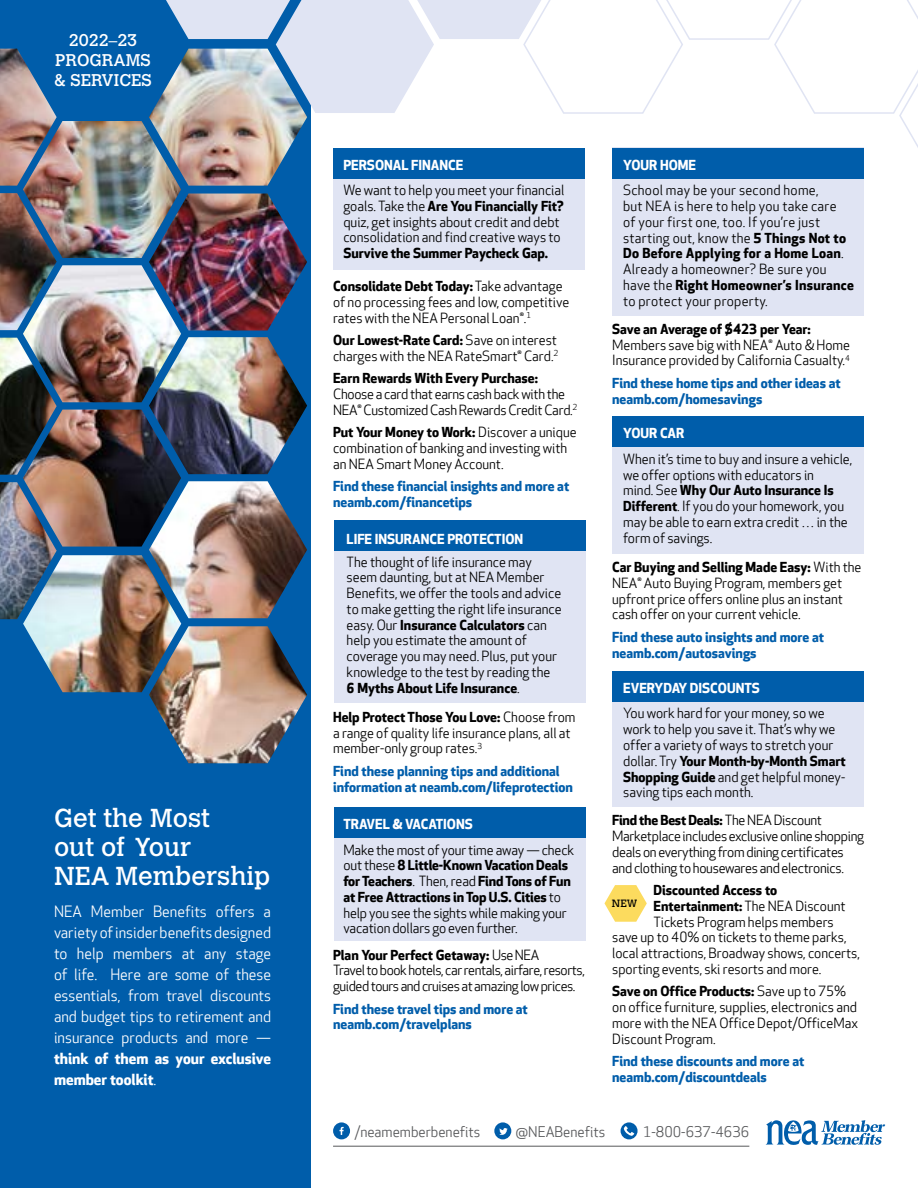
<style>
.page{position:relative;width:918px;height:1188px;background:#fff}
.page>*{position:absolute;margin:0;border:0;box-sizing:border-box;transform-origin:0 0}
.t1{font:25.8px/28.7px "Calvert MT Std";color:#fff}
.t2{font:16.8px/20.2px "Calvert MT Std";color:#fff;text-align:center}
.t3{font:15px/21px "Apex New";color:#fff;text-align:justify}
.t4{font:700 15px/21px "Apex New";color:#fff}
.t5{font:14.1px "Apex New";color:#58595b}
.t6{font:13.5px/15.8px "Apex New";color:#000}
.t7{font:700 13.5px/15.8px "Apex New";color:#005daa}
.t8{font:13.5px/15.8px "Apex New";letter-spacing:.02em;color:#000}
.t9{font:13.5px/15.8px "Apex New";letter-spacing:-.02em;color:#000}
.t10{font:700 13.5px "Apex New";color:#000}
.t11{font:13.5px/15.8px "Apex New";letter-spacing:-.03em;color:#000}
.t12{font:700 13.5px "Apex New";color:#fff}
.t13{font:10.5px "Calvert MT Std";color:#000}
.s1{font-weight:400}
.s2{font-weight:700}
</style>
<div class="page">
<div style="left:0;top:0;width:311px;height:1188px;background:#005daa"></div>
<svg style="left:621px;top:1122px;width:17px;height:17px"></svg>
<svg style="left:333px;top:1122px;width:17px;height:17px"></svg>
<svg style="left:494px;top:1122px;width:17px;height:17px"></svg>
<svg style="left:766px;top:1120px;width:119px;height:25px"></svg>
<hr style="left:333px;top:1146px;width:416px;height:1px;background:#58595b">
<svg style="left:166px;top:0;width:752px;height:186px"></svg>
<img style="left:0;top:331px;width:307px;height:288px">
<img style="left:0;top:49px;width:307px;height:282px">
<img style="left:23px;top:481px;width:284px;height:282px">
<div style="left:334px;top:520px;width:252px;height:182px;background:#e0e4f3"></div>
<div style="left:334px;top:520px;width:252px;height:31px;background:#005daa"></div>
<div style="left:334px;top:148px;width:251px;height:121px;background:#e0e4f3"></div>
<div style="left:334px;top:148px;width:251px;height:31px;background:#005daa"></div>
<div style="left:334px;top:807px;width:252px;height:134px;background:#e0e4f3"></div>
<div style="left:334px;top:807px;width:252px;height:31px;background:#005daa"></div>
<svg style="left:605px;top:885px;width:42px;height:37px"></svg>
<div style="left:612px;top:148px;width:252px;height:168px;background:#e0e4f3"></div>
<div style="left:612px;top:148px;width:252px;height:31px;background:#005daa"></div>
<div style="left:612px;top:417px;width:252px;height:137px;background:#e0e4f3"></div>
<div style="left:612px;top:417px;width:252px;height:30px;background:#005daa"></div>
<div style="left:612px;top:671px;width:252px;height:136px;background:#e0e4f3"></div>
<div style="left:612px;top:671px;width:252px;height:31px;background:#005daa"></div>
<p class="t2" style="left:54px;top:30px;width:99px">2022–23<br>PROGRAMS &amp; SERVICES</p>
<h1 class="t1" style="left:54px;top:804px;width:218px">Get the Most<br>out of Your<br>NEA Membership</h1>
<p class="t3" style="left:54px;top:902px;width:219px">NEA Member Benefits offers a variety of insider benefits designed to help members at any stage of life. Here are some of these essentials, from travel discounts and budget tips to retirement and insurance products and more —</p>
<p class="t4" style="left:54px;top:1049px;width:219px">think of them as your exclusive member toolkit<span class="s1">.</span></p>
<p class="t12" style="left:343px;top:157px;width:122px">PERSONAL FINANCE</p>
<p class="t6" style="left:343px;top:183px;width:223px">We want to help you meet your financial goals. Take the <span class="s2">Are You Financially Fit? </span>quiz, get insights about credit and debt consolidation and find creative ways to</p>
<p class="t10" style="left:343px;top:245px;width:206px">Survive the Summer Paycheck Gap.</p>
<p class="t6" style="left:333px;top:279px;width:238px"><span class="s2">Consolidate Debt Today:</span> Take advantage of no processing fees and low, competitive rates with the NEA Personal Loan®.<sup>1</sup></p>
<p class="t6" style="left:333px;top:333px;width:227px"><span class="s2">Our Lowest-Rate Card:</span> Save on interest charges with the NEA RateSmart® Card.<sup>2</sup></p>
<p class="t10" style="left:333px;top:371px;width:206px">Earn Rewards With Every Purchase:</p>
<p class="t9" style="left:333px;top:387px;width:246px">Choose a card that earns cash back with the<br>NEA® Customized Cash Rewards Credit Card.<sup>2</sup></p>
<p class="t6" style="left:333px;top:425px;width:245px"><span class="s2">Put Your Money to Work:</span> Discover a unique combination of banking and investing with an NEA Smart Money Account.</p>
<p class="t7" style="left:333px;top:479px;width:238px">Find these financial insights and more at neamb.com/financetips</p>
<p class="t12" style="left:347px;top:531px;width:178px">LIFE INSURANCE PROTECTION</p>
<p class="t6" style="left:347px;top:554px;width:217px">The thought of life insurance may seem daunting, but at NEA Member Benefits, we offer the tools and advice to make getting the right life insurance easy. Our <span class="s2">Insurance Calculators</span> can help you estimate the amount of coverage you may need. Plus, put your knowledge to the test by reading the <span class="s2">6 Myths About Life Insurance</span>.</p>
<p class="t6" style="left:333px;top:710px;width:244px"><span class="s2">Help Protect Those You Love:</span> Choose from a range of quality life insurance plans, all at member-only group rates.<sup>3</sup></p>
<p class="t7" style="left:333px;top:763px;width:241px">Find these planning tips and additional information at neamb.com/lifeprotection</p>
<p class="t12" style="left:343px;top:816px;width:131px">TRAVEL &amp; VACATIONS</p>
<p class="t6" style="left:343px;top:842px;width:232px">Make the most of your time away — check out these <span class="s2">8 Little-Known Vacation Deals for Teachers</span>. Then, read <span class="s2">Find Tons of Fun at Free Attractions in Top U.S. Cities</span> to help you see the sights while making your vacation dollars go even further.</p>
<p class="t11" style="left:333px;top:947px;width:253px"><span class="s2">Plan Your Perfect Getaway:</span> Use NEA<br>Travel to book hotels, car rentals, airfare, resorts, guided tours and cruises at amazing low prices.</p>
<p class="t7" style="left:333px;top:1001px;width:196px">Find these travel tips and more at neamb.com/travelplans</p>
<p class="t12" style="left:623px;top:157px;width:75px">YOUR HOME</p>
<p class="t8" style="left:623px;top:183px;width:232px">School may be your second home,<br>but NEA is here to help you take care<br>of your first one, too. If you’re just starting out, know the <span class="s2">5 Things Not to Do Before Applying for a Home Loan</span>.<br>Already a homeowner? Be sure you have the <span class="s2">Right Homeowner’s Insurance </span>to protect your property.</p>
<p class="t10" style="left:612px;top:321px;width:200px">Save an Average of $423 per Year:</p>
<p class="t6" style="left:612px;top:337px;width:239px">Members save big with NEA® Auto &amp; Home<br>Insurance provided by California Casualty.<sup>4</sup></p>
<p class="t7" style="left:612px;top:375px;width:230px">Find these home tips and other ideas at neamb.com/homesavings</p>
<p class="t12" style="left:623px;top:426px;width:63px">YOUR CAR</p>
<p class="t6" style="left:623px;top:452px;width:231px">When it’s time to buy and insure a vehicle, we offer options with educators in<br>mind. See <span class="s2">Why Our Auto Insurance Is Different</span>. If you do your homework, you may be able to earn extra credit … in the form of savings.</p>
<p class="t6" style="left:612px;top:560px;width:251px"><span class="s2">Car Buying and Selling Made Easy:</span> With the NEA® Auto Buying Program, members get upfront price offers online plus an instant cash offer on your current vehicle.</p>
<p class="t7" style="left:612px;top:629px;width:213px">Find these auto insights and more at neamb.com/autosavings</p>
<p class="t12" style="left:623px;top:680px;width:138px">EVERYDAY DISCOUNTS</p>
<p class="t6" style="left:623px;top:706px;width:224px">You work hard for your money, so we work to help you save it. That’s why we offer a variety of ways to stretch your dollar. Try <span class="s2">Your Month-by-Month Smart Shopping Guide</span> and get helpful money&shy;saving tips each month.</p>
<p class="t9" style="left:612px;top:813px;width:253px"><span class="s2">Find the Best Deals:</span> The NEA Discount Marketplace includes exclusive online shopping deals on everything from dining certificates and clothing to housewares and electronics.</p>
<p class="t10" style="left:654px;top:882px;width:125px">Discounted Access to</p>
<p class="t10" style="left:654px;top:898px;width:194px">Entertainment: <span class="s1">The NEA Discount</span></p>
<p class="t6" style="left:654px;top:914px;width:182px">Tickets Program helps members</p>
<p class="t6" style="left:612px;top:930px;width:236px">save up to 40% on tickets to theme parks,</p>
<p class="t6" style="left:612px;top:946px;width:249px">local attractions, Broadway shows, concerts,</p>
<p class="t6" style="left:612px;top:962px;width:211px">sporting events, ski resorts and more.</p>
<p class="t6" style="left:612px;top:984px;width:247px"><span class="s2">Save on Office Products:</span> Save up to 75% on office furniture, supplies, electronics and more with the NEA Office Depot/OfficeMax Discount Program.</p>
<p class="t7" style="left:612px;top:1054px;width:194px">Find these discounts and more at neamb.com/discountdeals</p>
<p class="t13" style="left:612px;top:898px;width:27px">NEW</p>
<p class="t5" style="left:355px;top:1124px;width:127px">/neamemberbenefits</p>
<p class="t5" style="left:516px;top:1124px;width:91px">@NEABenefits</p>
<p class="t5" style="left:643px;top:1124px;width:108px">1-800-637-4636</p>
</div>
